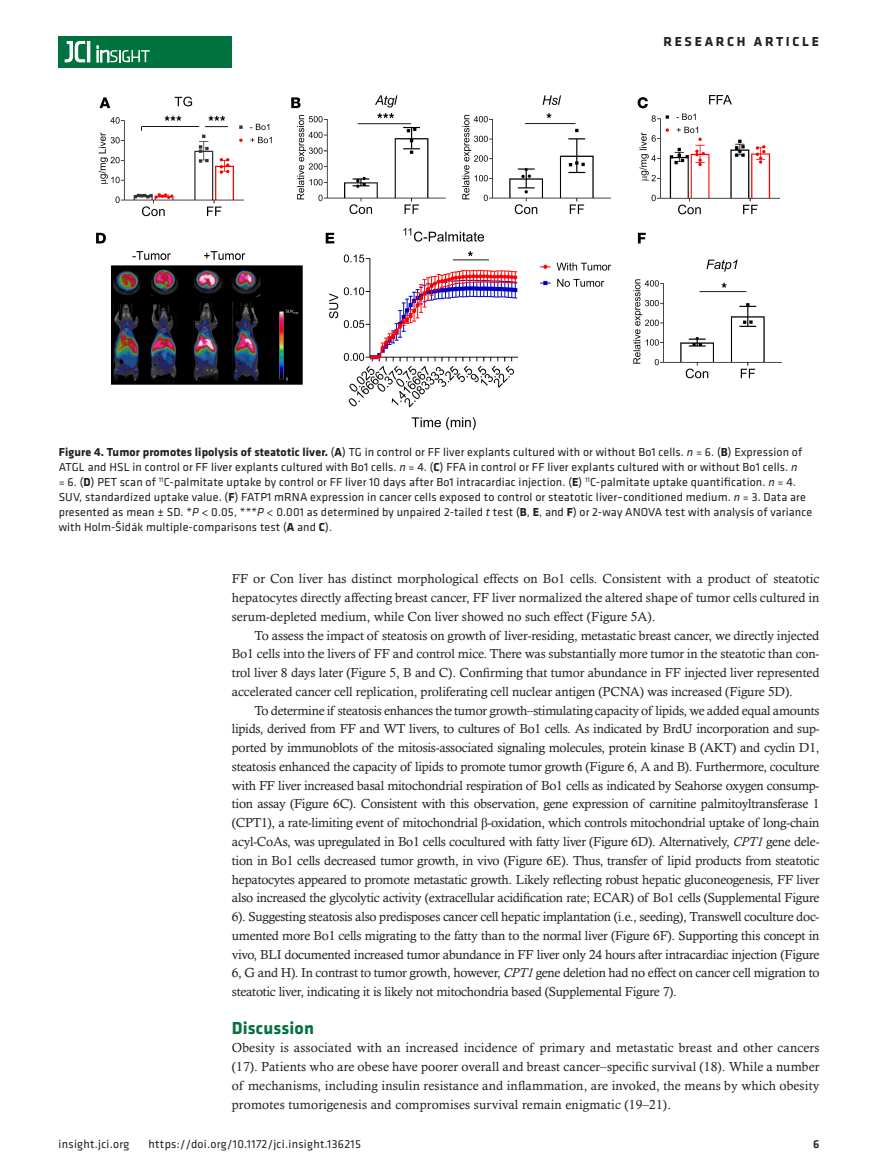
<style>
.page{position:relative;width:878px;height:1175px;background:#fff}
.page>*{position:absolute;margin:0;border:0;box-sizing:border-box;transform-origin:0 0}
.t1{font:700 18px "Klavika";letter-spacing:.01em;color:#00723e}
.t2{font:700 13.5px "Klavika Basic";letter-spacing:.2em;color:#231f20}
.t3{font:13.2px/18.8px "Calisto MT Std";letter-spacing:-.01em;color:#231f20;text-align:justify}
.t4{font:12px/15px "Klavika Basic";letter-spacing:.01em;color:#231f20}
.t5{font:500 12px "Klavika Basic";color:#231f20}
.s1{font-weight:700}
.s2{font-style:italic}
.s3{font-family:"Times New Roman"}
</style>
<div class="page">
<div style="left:59px;top:36px;width:173px;height:31px;background:#00723e"></div>
<hr style="left:87px;top:41px;width:3px;height:21px;background:#fff">
<svg style="left:64px;top:41px;width:21px;height:22px"></svg>
<svg style="left:97px;top:46px;width:53px;height:16px"></svg>
<img style="left:97px;top:96px;width:684px;height:334px">
<p class="t2" style="left:663px;top:32px;width:157px">RESEARCH ARTICLE</p>
<p class="t4" style="left:59px;top:444px;width:754px"><span class="s1">Figure 4. Tumor promotes lipolysis of steatotic liver.</span> (<span class="s1">A</span>) TG in control or FF liver explants cultured with or without Bo1 cells. <span class="s2">n</span> = 6. (<span class="s1">B</span>) Expression of ATGL and HSL in control or FF liver explants cultured with Bo1 cells. <span class="s2">n</span> = 4. (<span class="s1">C</span>) FFA in control or FF liver explants cultured with or without Bo1 cells. <span class="s2">n<br></span>= 6. (<span class="s1">D</span>) PET scan of <sup>11</sup>C-palmitate uptake by control or FF liver 10 days after Bo1 intracardiac injection. (<span class="s1">E</span>) <sup>11</sup>C-palmitate uptake quantification. <span class="s2">n</span> = 4.<br>SUV, standardized uptake value. (<span class="s1">F</span>) FATP1 mRNA expression in cancer cells exposed to control or steatotic liver–conditioned medium. <span class="s2">n</span> = 3. Data are presented as mean ± SD. *<span class="s2">P</span> &lt; 0.05, ***<span class="s2">P</span> &lt; 0.001 as determined by unpaired 2-tailed <span class="s2">t</span> test (<span class="s1">B</span>, <span class="s1">E</span>, and <span class="s1">F</span>) or 2-way ANOVA test with analysis of variance with Holm-Šidák multiple-comparisons test (<span class="s1">A</span> and <span class="s1">C</span>).</p>
<p class="t3" style="left:232px;top:569px;width:589px">FF or Con liver has distinct morphological effects on Bo1 cells. Consistent with a product of steatotic hepatocytes directly affecting breast cancer, FF liver normalized the altered shape of tumor cells cultured in serum-depleted medium, while Con liver showed no such effect (Figure 5A).</p>
<p class="t3" style="left:232px;top:626px;width:589px;text-indent:22px">To assess the impact of steatosis on growth of liver-residing, metastatic breast cancer, we directly injected Bo1 cells into the livers of FF and control mice. There was substantially more tumor in the steatotic than con&shy;trol liver 8 days later (Figure 5, B and C). Confirming that tumor abundance in FF injected liver represented accelerated cancer cell replication, proliferating cell nuclear antigen (PCNA) was increased (Figure 5D).</p>
<p class="t3" style="left:232px;top:701px;width:589px;text-indent:22px">To determine if steatosis enhances the tumor growth–stimulating capacity of lipids, we added equal amounts lipids, derived from FF and WT livers, to cultures of Bo1 cells. As indicated by BrdU incorporation and sup&shy;ported by immunoblots of the mitosis-associated signaling molecules, protein kinase B (AKT) and cyclin D1, steatosis enhanced the capacity of lipids to promote tumor growth (Figure 6, A and B). Furthermore, coculture with FF liver increased basal mitochondrial respiration of Bo1 cells as indicated by Seahorse oxygen consump&shy;tion assay (Figure 6C). Consistent with this observation, gene expression of carnitine palmitoyltransferase 1 (CPT1), a rate-limiting event of mitochondrial <span class="s3">β</span>-oxidation, which controls mitochondrial uptake of long-chain acyl-CoAs, was upregulated in Bo1 cells cocultured with fatty liver (Figure 6D). Alternatively, <span class="s2">CPT1</span> gene dele&shy;tion in Bo1 cells decreased tumor growth, in vivo (Figure 6E). Thus, transfer of lipid products from steatotic hepatocytes appeared to promote metastatic growth. Likely reflecting robust hepatic gluconeogenesis, FF liver also increased the glycolytic activity (extracellular acidification rate; ECAR) of Bo1 cells (Supplemental Figure 6). Suggesting steatosis also predisposes cancer cell hepatic implantation (i.e., seeding), Transwell coculture doc&shy;umented more Bo1 cells migrating to the fatty than to the normal liver (Figure 6F). Supporting this concept in vivo, BLI documented increased tumor abundance in FF liver only 24 hours after intracardiac injection (Figure 6, G and H). In contrast to tumor growth, however, <span class="s2">CPT1</span> gene deletion had no effect on cancer cell migration to steatotic liver, indicating it is likely not mitochondria based (Supplemental Figure 7).</p>
<h1 class="t1" style="left:232px;top:1014px;width:84px">Discussion</h1>
<p class="t3" style="left:232px;top:1038px;width:589px">Obesity is associated with an increased incidence of primary and metastatic breast and other cancers (17). Patients who are obese have poorer overall and breast cancer–specific survival (18). While a number of mechanisms, including insulin resistance and inflammation, are invoked, the means by which obesity promotes tumorigenesis and compromises survival remain enigmatic (19–21).</p>
<p class="t4" style="left:58px;top:1135px;width:72px">insight.jci.org</p>
<p class="t4" style="left:148px;top:1135px;width:214px">https://doi.org/10.1172/jci.insight.136215</p>
<p class="t5" style="left:813px;top:1135px;width:8px">6</p>
</div>
